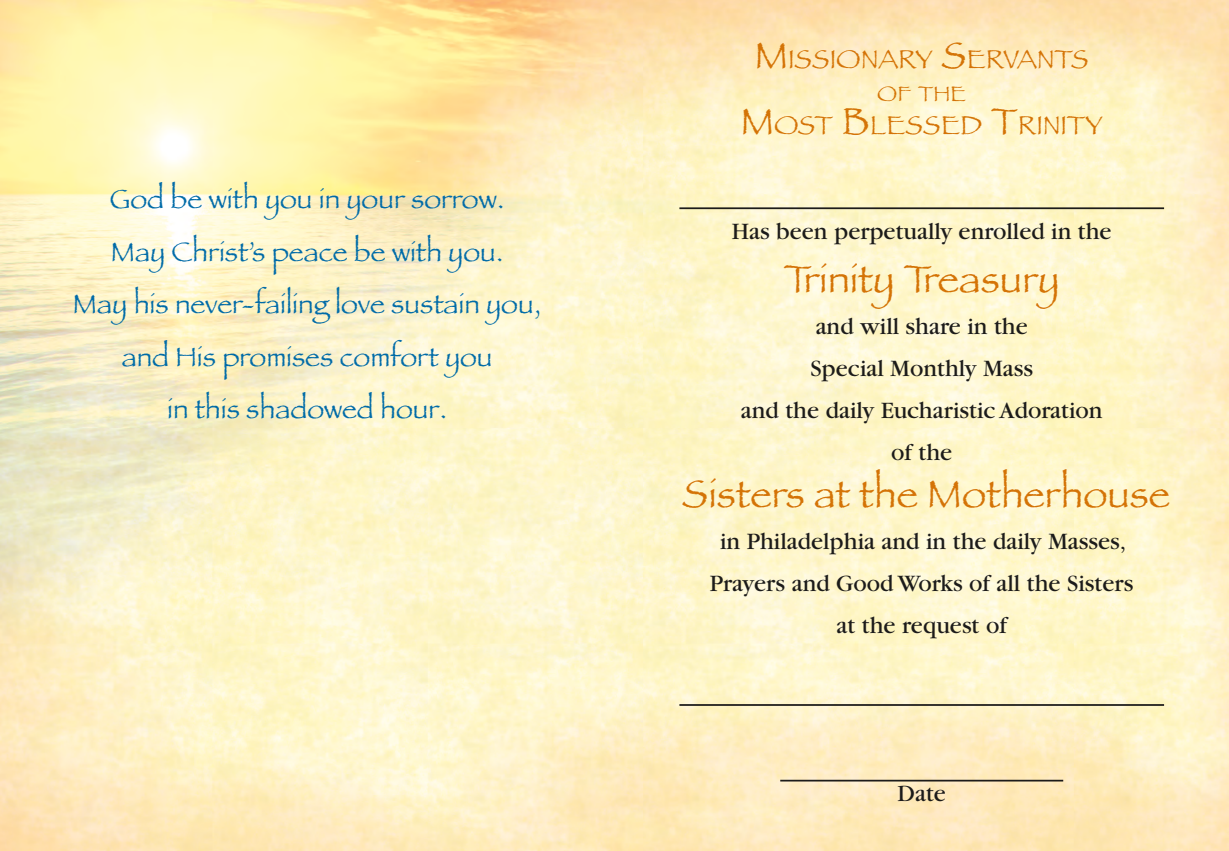
<style>
.page{position:relative;width:1229px;height:851px;background:#fff}
.page>*{position:absolute;margin:0;border:0;box-sizing:border-box;transform-origin:0 0}
.t1{font:40.25px "Papyrus";color:#d47306}
.t2{font:28px/52.5px "Papyrus";color:#006ba8;text-align:center}
.t3{font:26.95px "Papyrus";color:#d47306}
.t4{font:24.5px/42px "Garamond";color:#1c1b1a;text-align:center}
.t5{font:22.05px "Papyrus";color:#d47306}
.s1{font-size:38.5px}
</style>
<div class="page">
<img style="left:0;top:0;width:1228px;height:850px">
<hr style="left:679px;top:207px;width:485px;height:2px;background:#1c1b1a">
<hr style="left:780px;top:779px;width:283px;height:2px;background:#1c1b1a">
<hr style="left:679px;top:704px;width:485px;height:1px;background:#1c1b1a">
<p class="t2" style="left:73px;top:172px;width:470px">God be with you in your sorrow.<br>May Christ’s peace be with you.<br>May his never-failing love sustain you, and His promises comfort you<br>in this shadowed hour.</p>
<p class="t3" style="left:754px;top:42px;width:335px"><span class="s1">M</span>ISSIONARY <span class="s1">S</span>ERVANTS</p>
<p class="t5" style="left:877px;top:80px;width:90px">OF THE</p>
<p class="t3" style="left:741px;top:109px;width:363px"><span class="s1">M</span>OST <span class="s1">B</span>LESSED <span class="s1">T</span>RINITY</p>
<p class="t4" style="left:731px;top:211px;width:381px">Has been perpetually enrolled in the</p>
<h1 class="t1" style="left:783px;top:254px;width:277px">Trinity Treasury</h1>
<p class="t4" style="left:741px;top:305px;width:363px">and will share in the<br>Special Monthly Mass<br>and the daily Eucharistic Adoration of the</p>
<h1 class="t1" style="left:682px;top:470px;width:489px">Sisters at the Motherhouse</h1>
<p class="t4" style="left:710px;top:521px;width:425px">in Philadelphia and in the daily Masses,<br>Prayers and Good Works of all the Sisters at the request of</p>
<p class="t4" style="left:897px;top:773px;width:50px">Date</p>
</div>
